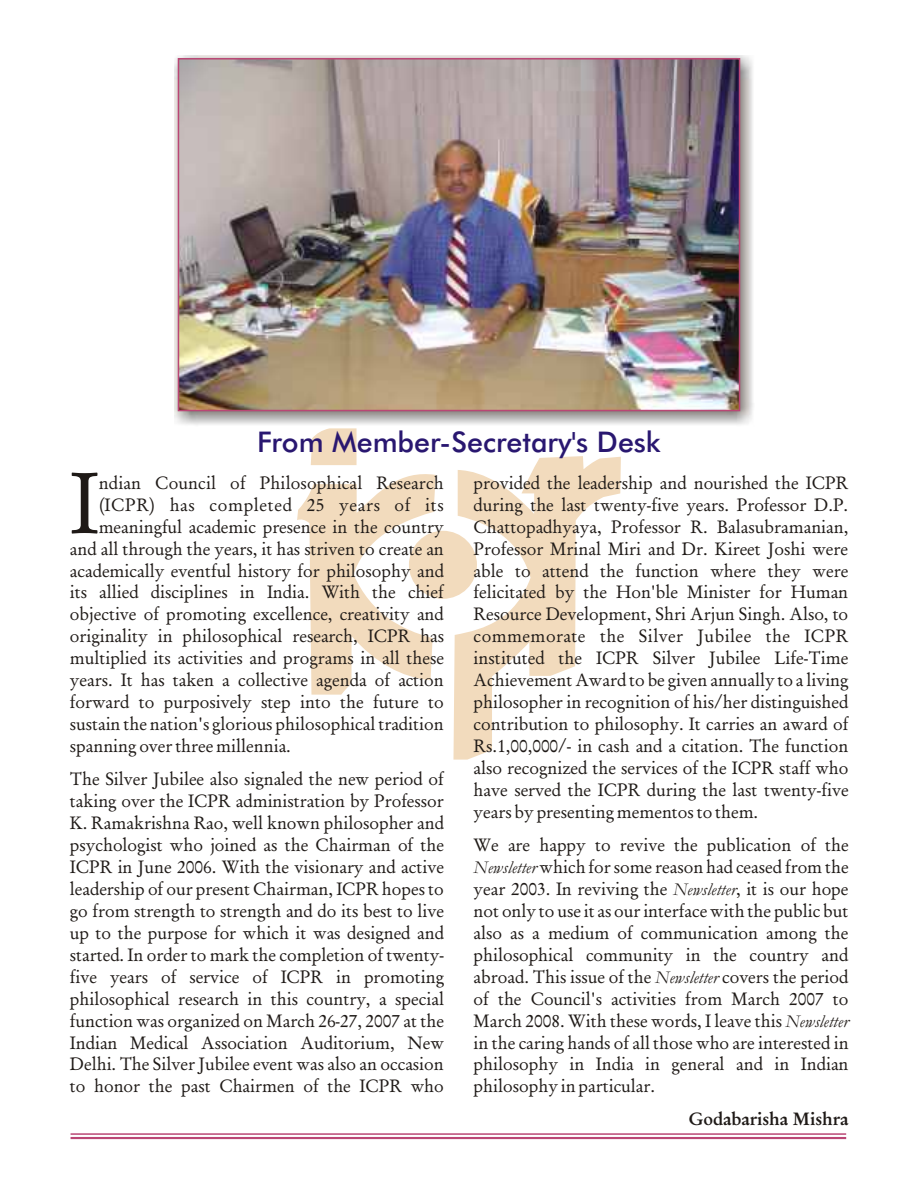
<style>
.page{position:relative;width:918px;height:1188px;background:#fff}
.page>*{position:absolute;margin:0;border:0;box-sizing:border-box;transform-origin:0 0}
.t1{font:86.85px "Garamond";color:#1f1a17}
.t2{font:28.5px "Futura Md BT";color:#291770}
.t3{font:18px/21.9px "Garamond";color:#1f1a17;text-align:justify}
.t4{font:700 18px "Garamond";color:#1f1a17}
.s1{font-style:italic}
</style>
<div class="page">
<svg style="left:297px;top:428px;width:324px;height:332px"></svg>
<img style="left:174px;top:55px;width:579px;height:370px">
<img style="left:181px;top:61px;width:556px;height:347px">
<div style="left:178px;top:58px;width:562px;height:353px;border:2px solid #ba4775"></div>
<hr style="left:71px;top:1137px;width:775px;height:2px;background:#ba4775">
<hr style="left:71px;top:1133px;width:775px;height:2px;background:#ba4775">
<h2 class="t2" style="left:257px;top:430px;width:405px">From Member-Secretary's Desk</h2>
<p class="t3" style="left:99px;top:473px;width:347px">ndian Council of Philosophical Research (ICPR) has completed 25 years of its</p>
<h1 class="t1" style="left:70px;top:466px;width:30px">I</h1>
<p class="t3" style="left:474px;top:473px;width:377px">provided the leadership and nourished the ICPR during the last twenty-five years. Professor D.P.<br>Chattopadhyaya, Professor R. Balasubramanian, Professor Mrinal Miri and Dr. Kireet Joshi were able to attend the function where they were felicitated by the Hon'ble Minister for Human Resource Development, Shri Arjun Singh. Also, to commemorate the Silver Jubilee the ICPR instituted the ICPR Silver Jubilee Life-Time Achievement Award to be given annually to a living philosopher in recognition of his/her distinguished contribution to philosophy. It carries an award of Rs.1,00,000/- in cash and a citation. The function also recognized the services of the ICPR staff who have served the ICPR during the last twenty-five years by presenting mementos to them.</p>
<p class="t3" style="left:474px;top:835px;width:377px">We are happy to revive the publication of the <span class="s1">Newsletter</span> which for some reason had ceased from the year 2003. In reviving the <span class="s1">Newsletter</span>, it is our hope not only to use it as our interface with the public but also as a medium of communication among the philosophical community in the country and abroad. This issue of the <span class="s1">Newsletter</span> covers the period of the Council's activities from March 2007 to March 2008. With these words, I leave this <span class="s1">Newsletter </span>in the caring hands of all those who are interested in philosophy in India in general and in Indian philosophy in particular.</p>
<p class="t4" style="left:689px;top:1112px;width:161px">Godabarisha Mishra</p>
<p class="t3" style="left:70px;top:517px;width:376px;text-indent:29px">meaningful academic presence in the country and all through the years, it has striven to create an academically eventful history for philosophy and its allied disciplines in India. With the chief objective of promoting excellence, creativity and originality in philosophical research, ICPR has multiplied its activities and programs in all these years. It has taken a collective agenda of action forward to purposively step into the future to sustain the nation's glorious philosophical tradition spanning over three millennia.</p>
<p class="t3" style="left:70px;top:770px;width:376px">The Silver Jubilee also signaled the new period of taking over the ICPR administration by Professor K. Ramakrishna Rao, well known philosopher and psychologist who joined as the Chairman of the ICPR in June 2006. With the visionary and active leadership of our present Chairman, ICPR hopes to go from strength to strength and do its best to live up to the purpose for which it was designed and started. In order to mark the completion of twenty&shy;five years of service of ICPR in promoting philosophical research in this country, a special function was organized on March 26-27, 2007 at the Indian Medical Association Auditorium, New Delhi. The Silver Jubilee event was also an occasion to honor the past Chairmen of the ICPR who</p>
</div>
